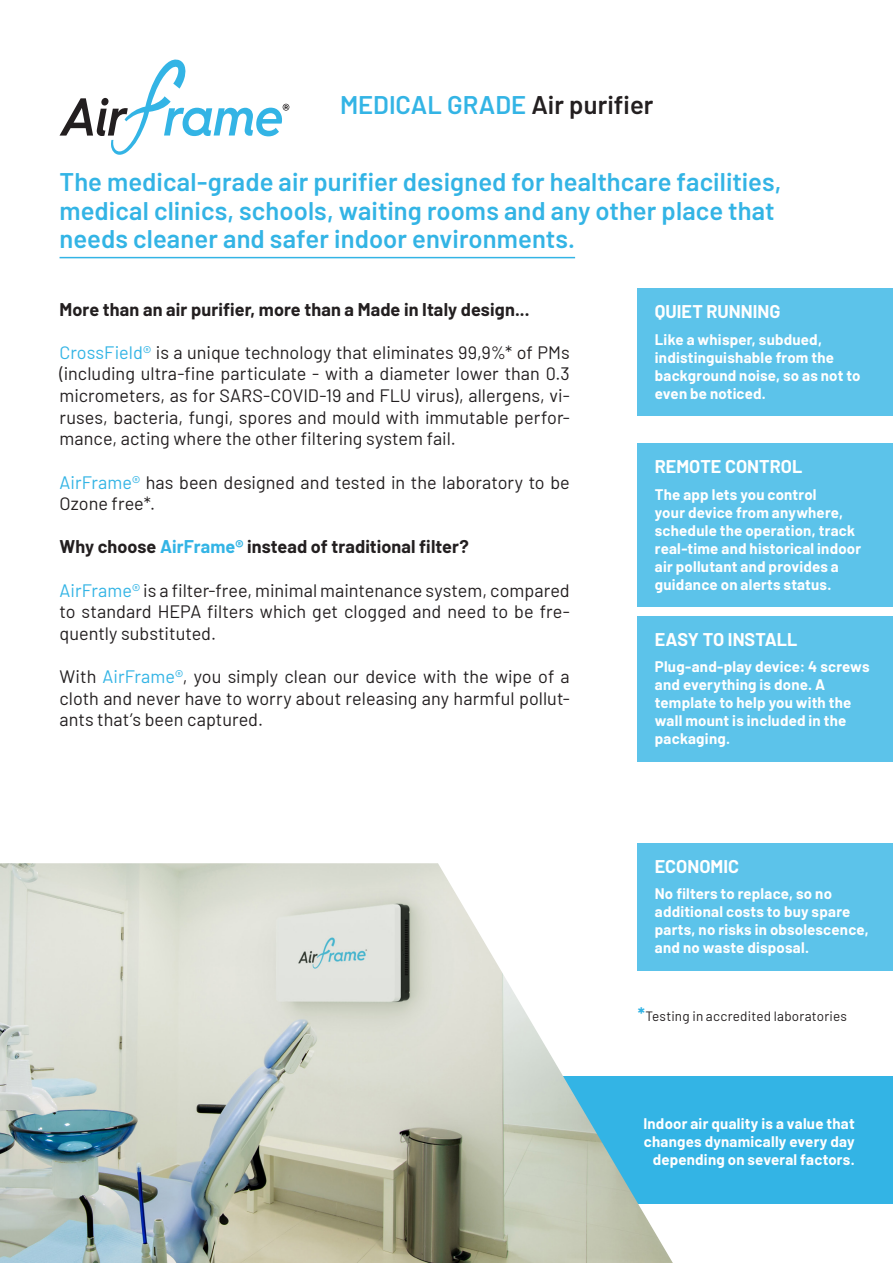
<style>
.page{position:relative;width:893px;height:1263px;background:#fff}
.page>*{position:absolute;margin:0;border:0;box-sizing:border-box;transform-origin:0 0}
.Slogan_giustificato{font:600 25.5px/28.5px "Barlow";letter-spacing:.005em;color:#33b4e5}
.Testo_base__ENG{font:18px/21.6px "Barlow";color:#231f20;text-align:justify}
.Testo_base__ENG-2{font:700 18px "Barlow";letter-spacing:.005em;color:#231f20}
.Didascalia_-_Titolo{font:700 18px "Barlow";color:#fff}
.Didascalia_-_Testo{font:700 15px/18px "Barlow";letter-spacing:.015em;color:#fff}
.Testo_base__ITA{font:13.5px "Barlow";letter-spacing:.015em;color:#231f20}
.s1{color:#231f20}
.s2{color:#33b4e5}
.s3{font-weight:700;font-size:18px;color:#33b4e5}
</style>
<div class="page">
<div style="left:0;top:1076px;width:893px;height:127px;background:#33b4e5"></div>
<img style="left:0;top:843px;width:680px;height:420px">
<div style="left:638px;top:289px;width:255px;height:127px;background:#5cc3ea"></div>
<div style="left:638px;top:443px;width:255px;height:163px;background:#5cc3ea"></div>
<div style="left:638px;top:616px;width:255px;height:145px;background:#5cc3ea"></div>
<div style="left:638px;top:843px;width:255px;height:127px;background:#5cc3ea"></div>
<hr style="left:60px;top:257px;width:515px;height:1px;background:#33b4e5">
<svg style="left:60px;top:59px;width:229px;height:96px"></svg>
<p class="Slogan_giustificato" style="left:340px;top:89px;width:315px">MEDICAL GRADE <span class="s1">Air purifier</span></p>
<p class="Slogan_giustificato" style="left:60px;top:166px;width:723px">The medical-grade air purifier designed for healthcare facilities, medical clinics, schools, waiting rooms and any other place that needs cleaner and safer indoor environments.</p>
<p class="Testo_base__ENG-2" style="left:60px;top:296px;width:472px">More than an air purifier, more than a Made in Italy design...</p>
<p class="Testo_base__ENG" style="left:60px;top:340px;width:512px"><span class="s2">CrossField®</span> is a unique technology that eliminates 99,9%* of PMs (including ultra-fine particulate - with a diameter lower than 0.3 micrometers, as for SARS-COVID-19 and FLU virus), allergens, vi&shy;ruses, bacteria, fungi, spores and mould with immutable perfor&shy;mance, acting where the other filtering system fail.</p>
<p class="Testo_base__ENG" style="left:60px;top:470px;width:512px"><span class="s2">AirFrame®</span> has been designed and tested in the laboratory to be<br>Ozone free*.</p>
<p class="Testo_base__ENG-2" style="left:60px;top:533px;width:411px">Why choose <span class="s2">AirFrame®</span> instead of traditional filter?</p>
<p class="Testo_base__ENG" style="left:60px;top:578px;width:512px"><span class="s2">AirFrame®</span> is a filter-free, minimal maintenance system, compared to standard HEPA filters which get clogged and need to be fre&shy;quently substituted.</p>
<p class="Testo_base__ENG" style="left:60px;top:664px;width:512px">With <span class="s2">AirFrame®</span>, you simply clean our device with the wipe of a cloth and never have to worry about releasing any harmful pollut&shy;ants that’s been captured.</p>
<p class="Didascalia_-_Titolo" style="left:655px;top:298px;width:127px">QUIET RUNNING</p>
<p class="Didascalia_-_Testo" style="left:655px;top:329px;width:207px">Like a whisper, subdued, indistinguishable from the background noise, so as not to even be noticed.</p>
<p class="Didascalia_-_Titolo" style="left:655px;top:453px;width:149px">REMOTE CONTROL</p>
<p class="Didascalia_-_Testo" style="left:655px;top:484px;width:208px">The app lets you control<br>your device from anywhere, schedule the operation, track real-time and historical indoor air pollutant and provides a guidance on alerts status.</p>
<p class="Didascalia_-_Titolo" style="left:655px;top:626px;width:144px">EASY TO INSTALL</p>
<p class="Didascalia_-_Testo" style="left:655px;top:657px;width:216px">Plug-and-play device: 4 screws and everything is done. A template to help you with the wall mount is included in the packaging.</p>
<p class="Didascalia_-_Titolo" style="left:655px;top:853px;width:86px">ECONOMIC</p>
<p class="Didascalia_-_Testo" style="left:655px;top:884px;width:215px">No filters to replace, so no additional costs to buy spare parts, no risks in obsolescence, and no waste disposal.</p>
<p class="Testo_base__ITA" style="left:638px;top:1006px;width:211px"><span class="s3">*</span>Testing in accredited laboratories</p>
<p class="Didascalia_-_Testo" style="left:643px;top:1113px;width:213px;text-align:right">Indoor air quality is a value that changes dynamically every day depending on several factors.</p>
</div>
